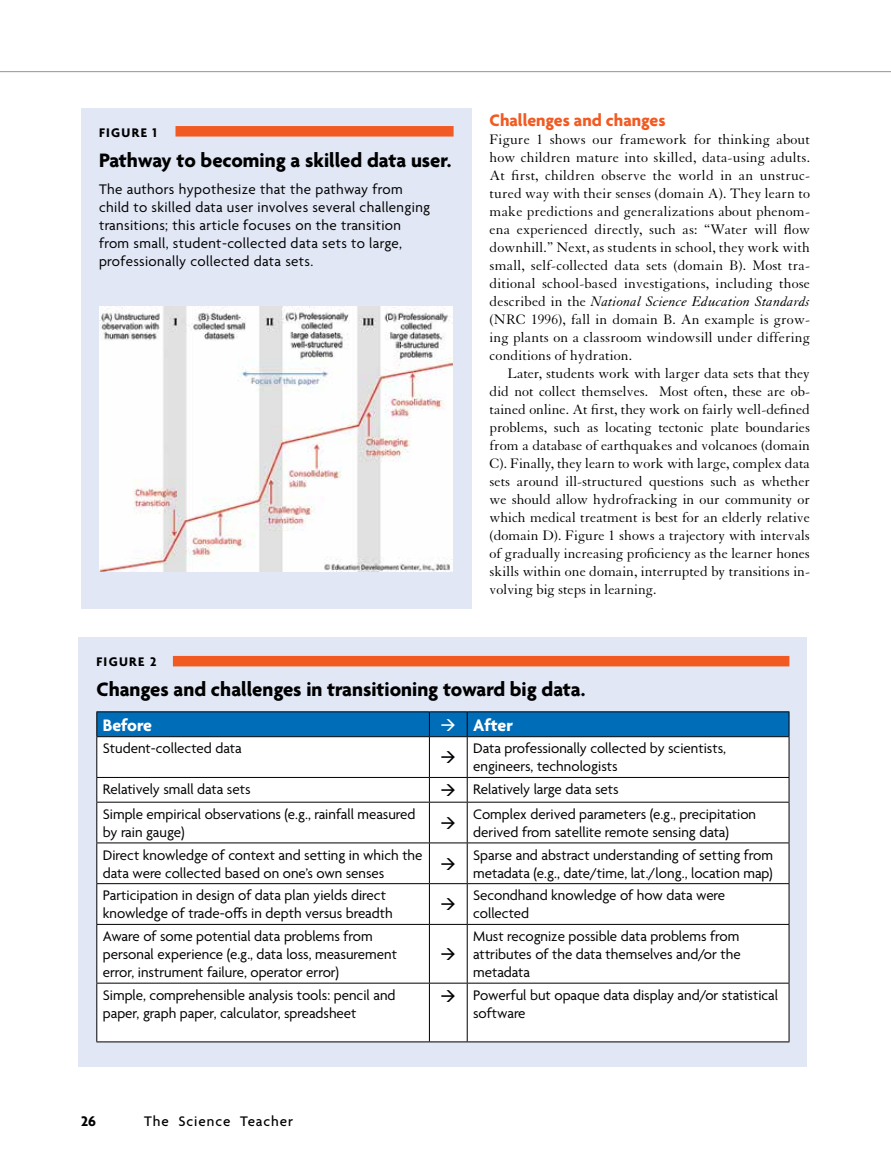
<style>
.page{position:relative;width:891px;height:1175px;background:#fff}
.page>*{position:absolute;margin:0;border:0;box-sizing:border-box;transform-origin:0 0}
.t1{font:700 21px "Agenda";color:#000}
.t2{font:700 18px "Agenda";color:#f15a22}
.t3{font:700 18px "Agenda";color:#fff}
.t4{font:15px/18px "Granjon LT Std";letter-spacing:.005em;color:#000;text-align:justify}
.t5{font:15px/18px "Agenda";color:#000}
.t6{font:15px/18px "Agenda";letter-spacing:.025em;color:#000}
.t7{font:500 15px "Agenda";letter-spacing:.065em;color:#000}
.t8{font:700 15px "Agenda";color:#000}
.t9{font:700 13.5px "Agenda";letter-spacing:.1em;color:#000}
.s1{font-style:italic}
</style>
<div class="page">
<hr style="left:0;top:71px;width:891px;height:1px;background:#939598">
<div style="left:81px;top:108px;width:391px;height:500px;background:#e1e7f5"></div>
<div style="left:176px;top:126px;width:278px;height:10px;background:#f15a22"></div>
<img style="left:99px;top:306px;width:353px;height:265px">
<div style="left:78px;top:638px;width:729px;height:428px;background:#e1e7f5"></div>
<div style="left:173px;top:656px;width:616px;height:10px;background:#f15a22"></div>
<div style="left:97px;top:737px;width:692px;height:304px;background:#fff"></div>
<hr style="left:96px;top:711px;width:333px;height:1px;background:#000">
<hr style="left:429px;top:711px;width:38px;height:1px;background:#000">
<hr style="left:467px;top:711px;width:322px;height:1px;background:#000">
<hr style="left:96px;top:736px;width:333px;height:1px;background:#000">
<hr style="left:429px;top:736px;width:38px;height:1px;background:#000">
<hr style="left:429px;top:737px;width:1px;height:40px;background:#000">
<hr style="left:467px;top:736px;width:322px;height:1px;background:#000">
<hr style="left:467px;top:737px;width:1px;height:40px;background:#000">
<hr style="left:789px;top:737px;width:1px;height:40px;background:#000">
<hr style="left:96px;top:777px;width:333px;height:1px;background:#000">
<hr style="left:429px;top:777px;width:38px;height:1px;background:#000">
<svg style="left:429px;top:777px;width:1px;height:24px"></svg>
<hr style="left:467px;top:777px;width:322px;height:1px;background:#000">
<svg style="left:467px;top:777px;width:1px;height:24px"></svg>
<svg style="left:789px;top:777px;width:1px;height:24px"></svg>
<hr style="left:96px;top:801px;width:333px;height:1px;background:#000">
<hr style="left:429px;top:801px;width:38px;height:1px;background:#000">
<hr style="left:429px;top:802px;width:1px;height:40px;background:#000">
<hr style="left:467px;top:801px;width:322px;height:1px;background:#000">
<hr style="left:467px;top:802px;width:1px;height:40px;background:#000">
<hr style="left:789px;top:802px;width:1px;height:40px;background:#000">
<hr style="left:96px;top:842px;width:333px;height:1px;background:#000">
<hr style="left:429px;top:842px;width:38px;height:1px;background:#000">
<hr style="left:429px;top:843px;width:1px;height:40px;background:#000">
<hr style="left:467px;top:842px;width:322px;height:1px;background:#000">
<hr style="left:467px;top:843px;width:1px;height:40px;background:#000">
<hr style="left:789px;top:843px;width:1px;height:40px;background:#000">
<hr style="left:96px;top:883px;width:333px;height:1px;background:#000">
<hr style="left:429px;top:883px;width:38px;height:1px;background:#000">
<hr style="left:429px;top:884px;width:1px;height:40px;background:#000">
<hr style="left:467px;top:883px;width:322px;height:1px;background:#000">
<hr style="left:467px;top:884px;width:1px;height:40px;background:#000">
<hr style="left:789px;top:884px;width:1px;height:40px;background:#000">
<hr style="left:96px;top:924px;width:333px;height:1px;background:#000">
<hr style="left:429px;top:924px;width:38px;height:1px;background:#000">
<hr style="left:429px;top:924px;width:1px;height:58px;background:#000">
<hr style="left:467px;top:924px;width:322px;height:1px;background:#000">
<hr style="left:467px;top:924px;width:1px;height:58px;background:#000">
<hr style="left:789px;top:924px;width:1px;height:58px;background:#000">
<hr style="left:96px;top:982px;width:333px;height:1px;background:#000">
<hr style="left:429px;top:982px;width:38px;height:1px;background:#000">
<hr style="left:429px;top:983px;width:1px;height:58px;background:#000">
<hr style="left:467px;top:982px;width:322px;height:1px;background:#000">
<hr style="left:467px;top:983px;width:1px;height:58px;background:#000">
<hr style="left:789px;top:983px;width:1px;height:58px;background:#000">
<hr style="left:96px;top:1041px;width:333px;height:1px;background:#000">
<hr style="left:429px;top:1041px;width:38px;height:1px;background:#000">
<hr style="left:467px;top:1041px;width:322px;height:1px;background:#000">
<div style="left:96px;top:712px;width:694px;height:24px;background:#006db8"></div>
<hr style="left:96px;top:737px;width:1px;height:40px;background:#000">
<svg style="left:96px;top:777px;width:1px;height:24px"></svg>
<hr style="left:96px;top:802px;width:1px;height:40px;background:#000">
<hr style="left:96px;top:843px;width:1px;height:40px;background:#000">
<hr style="left:96px;top:884px;width:1px;height:40px;background:#000">
<hr style="left:96px;top:924px;width:1px;height:58px;background:#000">
<hr style="left:96px;top:983px;width:1px;height:58px;background:#000">
<svg style="left:442px;top:751px;width:13px;height:12px"></svg>
<svg style="left:442px;top:816px;width:13px;height:13px"></svg>
<svg style="left:442px;top:857px;width:13px;height:12px"></svg>
<svg style="left:442px;top:898px;width:13px;height:12px"></svg>
<svg style="left:442px;top:948px;width:13px;height:12px"></svg>
<p class="t9" style="left:99px;top:125px;width:59px">FIGURE 1</p>
<h1 class="t1" style="left:99px;top:148px;width:354px">Pathway to becoming a skilled data user.</h1>
<p class="t6" style="left:99px;top:181px;width:333px">The authors hypothesize that the pathway from child to skilled data user involves several challenging transitions; this article focuses on the transition from small, student-collected data sets to large, professionally collected data sets.</p>
<p class="t2" style="left:490px;top:111px;width:177px">Challenges and changes</p>
<p class="t4" style="left:490px;top:131px;width:322px">Figure 1 shows our framework for thinking about how children mature into skilled, data-using adults.<br>At first, children observe the world in an unstruc&shy;tured way with their senses (domain A). They learn to make predictions and generalizations about phenom&shy;ena experienced directly, such as: “Water will flow downhill.” Next, as students in school, they work with small, self-collected data sets (domain B). Most tra&shy;ditional school-based investigations, including those described in the <span class="s1">National Science Education Standards </span>(NRC 1996), fall in domain B. An example is grow&shy;ing plants on a classroom windowsill under differing conditions of hydration.</p>
<p class="t4" style="left:490px;top:365px;width:322px;text-indent:18px">Later, students work with larger data sets that they did not collect themselves. Most often, these are ob&shy;tained online. At first, they work on fairly well-defined problems, such as locating tectonic plate boundaries from a database of earthquakes and volcanoes (domain C). Finally, they learn to work with large, complex data sets around ill-structured questions such as whether we should allow hydrofracking in our community or which medical treatment is best for an elderly relative (domain D). Figure 1 shows a trajectory with intervals of gradually increasing proficiency as the learner hones skills within one domain, interrupted by transitions in&shy;volving big steps in learning.</p>
<p class="t9" style="left:96px;top:655px;width:62px">FIGURE 2</p>
<h1 class="t1" style="left:96px;top:678px;width:491px">Changes and challenges in transitioning toward big data.</h1>
<p class="t3" style="left:103px;top:715px;width:51px">Before</p>
<p class="t3" style="left:440px;top:715px;width:74px">→ After</p>
<p class="t5" style="left:103px;top:740px;width:140px">Student-collected data</p>
<p class="t5" style="left:473px;top:740px;width:254px">Data professionally collected by scientists, engineers, technologists</p>
<p class="t5" style="left:103px;top:781px;width:149px">Relatively small data sets</p>
<p class="t5" style="left:440px;top:781px;width:180px">→ Relatively large data sets</p>
<p class="t5" style="left:103px;top:806px;width:314px">Simple empirical observations (e.g., rainfall measured by rain gauge)</p>
<p class="t5" style="left:473px;top:806px;width:284px">Complex derived parameters (e.g., precipitation derived from satellite remote sensing data)</p>
<p class="t5" style="left:103px;top:846px;width:321px">Direct knowledge of context and setting in which the data were collected based on one’s own senses</p>
<p class="t5" style="left:473px;top:846px;width:301px">Sparse and abstract understanding of setting from metadata (e.g., date/time, lat./long., location map)</p>
<p class="t5" style="left:103px;top:887px;width:291px">Participation in design of data plan yields direct knowledge of trade-offs in depth versus breadth</p>
<p class="t5" style="left:473px;top:887px;width:254px">Secondhand knowledge of how data were collected</p>
<p class="t5" style="left:103px;top:928px;width:296px">Aware of some potential data problems from personal experience (e.g., data loss, measurement error, instrument failure, operator error)</p>
<p class="t5" style="left:473px;top:928px;width:269px;text-align:justify">Must recognize possible data problems from attributes of the data themselves and/or the metadata</p>
<p class="t5" style="left:103px;top:987px;width:294px">Simple, comprehensible analysis tools: pencil and paper, graph paper, calculator, spreadsheet</p>
<p class="t5" style="left:473px;top:987px;width:306px;text-indent:-33px">→ Powerful but opaque data display and/or statistical software</p>
<p class="t8" style="left:81px;top:1113px;width:16px">26</p>
<p class="t7" style="left:144px;top:1113px;width:151px">The Science Teacher</p>
</div>
